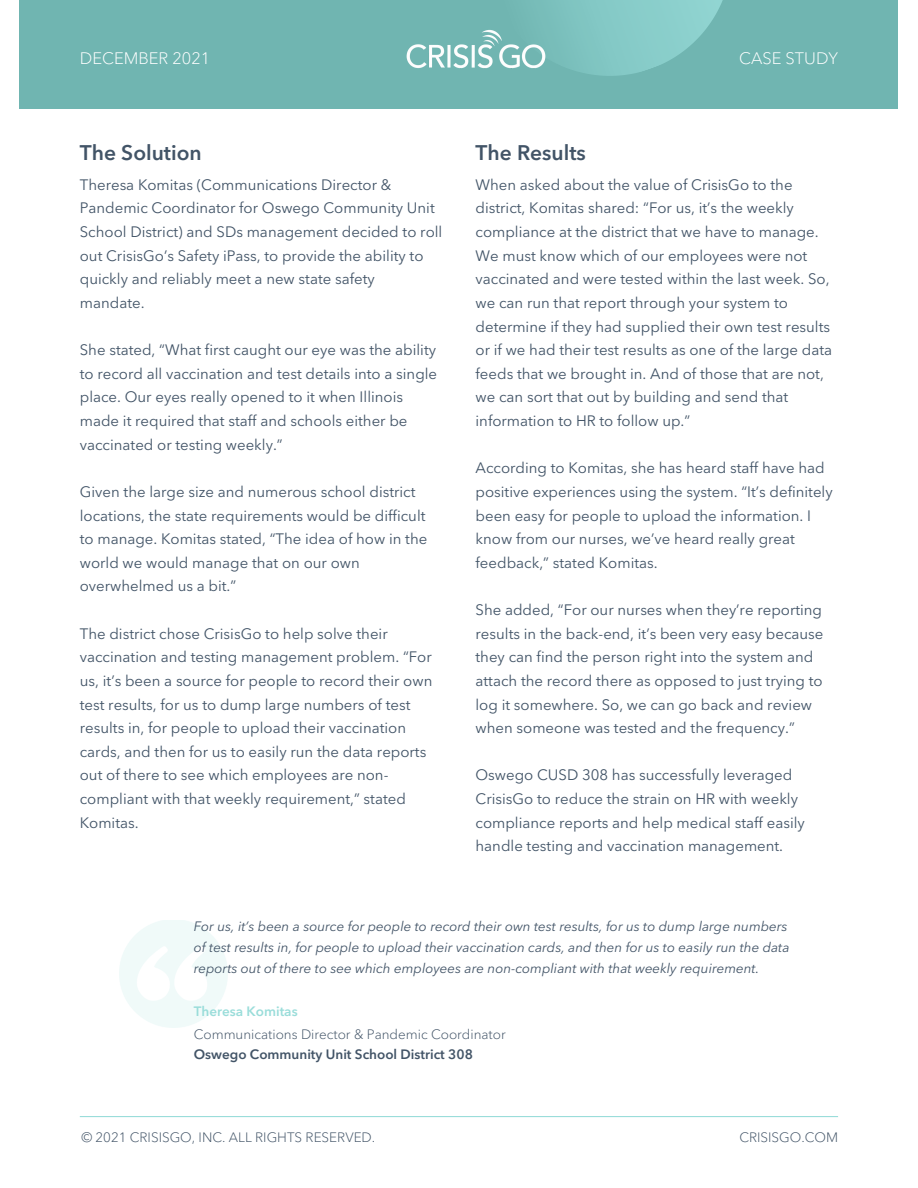
<style>
.page{position:relative;width:918px;height:1188px;background:#fff}
.page>*{position:absolute;margin:0;border:0;box-sizing:border-box;transform-origin:0 0}
.t1{font:600 21px "Avenir Next LT Pro";color:#425467}
.t2{font:300 16.5px "Avenir Next LT Pro";color:#fff}
.t3{font:15px/23.7px "Avenir Next LT Pro";color:#425467}
.t4{font:italic 13.5px/21.3px "Avenir Next LT Pro";color:#425467}
.t5{font:300 13.5px "Avenir Next LT Pro";color:#425467}
.t6{font:600 13.5px "Avenir Next LT Pro";color:#425467}
.t7{font:600 13.5px "Avenir Next LT Pro";color:#9addda}
</style>
<div class="page">
<div style="left:19px;top:0;width:879px;height:109px;background:#70b5b1"></div>
<svg style="left:548px;top:0;width:175px;height:76px"></svg>
<img style="left:406px;top:29px;width:140px;height:40px">
<hr style="left:80px;top:1116px;width:758px;height:1px;background:#9addda">
<p class="t2" style="left:80px;top:48px;width:132px">DECEMBER 2021</p>
<p class="t2" style="left:739px;top:48px;width:100px">CASE STUDY</p>
<p class="t1" style="left:80px;top:144px;width:123px">The Solution</p>
<p class="t3" style="left:80px;top:174px;width:364px">Theresa Komitas (Communications Director &amp; Pandemic Coordinator for Oswego Community Unit School District) and SDs management decided to roll out CrisisGo’s Safety iPass, to provide the ability to quickly and reliably meet a new state safety mandate.</p>
<p class="t3" style="left:80px;top:340px;width:359px">She stated, “What first caught our eye was the ability to record all vaccination and test details into a single place. Our eyes really opened to it when Illinois made it required that staff and schools either be vaccinated or testing weekly.”</p>
<p class="t3" style="left:80px;top:481px;width:349px">Given the large size and numerous school district locations, the state requirements would be difficult to manage. Komitas stated, “The idea of how in the world we would manage that on our own overwhelmed us a bit.”</p>
<p class="t3" style="left:80px;top:623px;width:354px">The district chose CrisisGo to help solve their vaccination and testing management problem. “For us, it’s been a source for people to record their own test results, for us to dump large numbers of test results in, for people to upload their vaccination cards, and then for us to easily run the data reports out of there to see which employees are non&shy;compliant with that weekly requirement,” stated Komitas.</p>
<p class="t1" style="left:476px;top:144px;width:112px">The Results</p>
<p class="t3" style="left:476px;top:174px;width:358px">When asked about the value of CrisisGo to the district, Komitas shared: “For us, it’s the weekly compliance at the district that we have to manage.<br>We must know which of our employees were not vaccinated and were tested within the last week. So, we can run that report through your system to determine if they had supplied their own test results or if we had their test results as one of the large data feeds that we brought in. And of those that are not, we can sort that out by building and send that information to HR to follow up.”</p>
<p class="t3" style="left:476px;top:458px;width:359px">According to Komitas, she has heard staff have had positive experiences using the system. “It’s definitely been easy for people to upload the information. I know from our nurses, we’ve heard really great feedback,” stated Komitas.</p>
<p class="t3" style="left:476px;top:599px;width:349px">She added, “For our nurses when they’re reporting results in the back-end, it’s been very easy because they can find the person right into the system and attach the record there as opposed to just trying to log it somewhere. So, we can go back and review when someone was tested and the frequency.”</p>
<p class="t3" style="left:476px;top:765px;width:331px">Oswego CUSD 308 has successfully leveraged CrisisGo to reduce the strain on HR with weekly compliance reports and help medical staff easily handle testing and vaccination management.</p>
<p class="t4" style="left:194px;top:917px;width:597px">For us, it’s been a source for people to record their own test results, for us to dump large numbers of test results in, for people to upload their vaccination cards, and then for us to easily run the data reports out of there to see which employees are non-compliant with that weekly requirement.</p>
<p class="t7" style="left:194px;top:1006px;width:105px">Theresa Komitas</p>
<p class="t5" style="left:194px;top:1025px;width:313px">Communications Director &amp; Pandemic Coordinator</p>
<p class="t6" style="left:194px;top:1049px;width:281px">Oswego Community Unit School District 308</p>
<p class="t5" style="left:81px;top:1129px;width:295px">© 2021 CRISISGO, INC. ALL RIGHTS RESERVED.</p>
<p class="t5" style="left:739px;top:1129px;width:100px">CRISISGO.COM</p>
</div>
